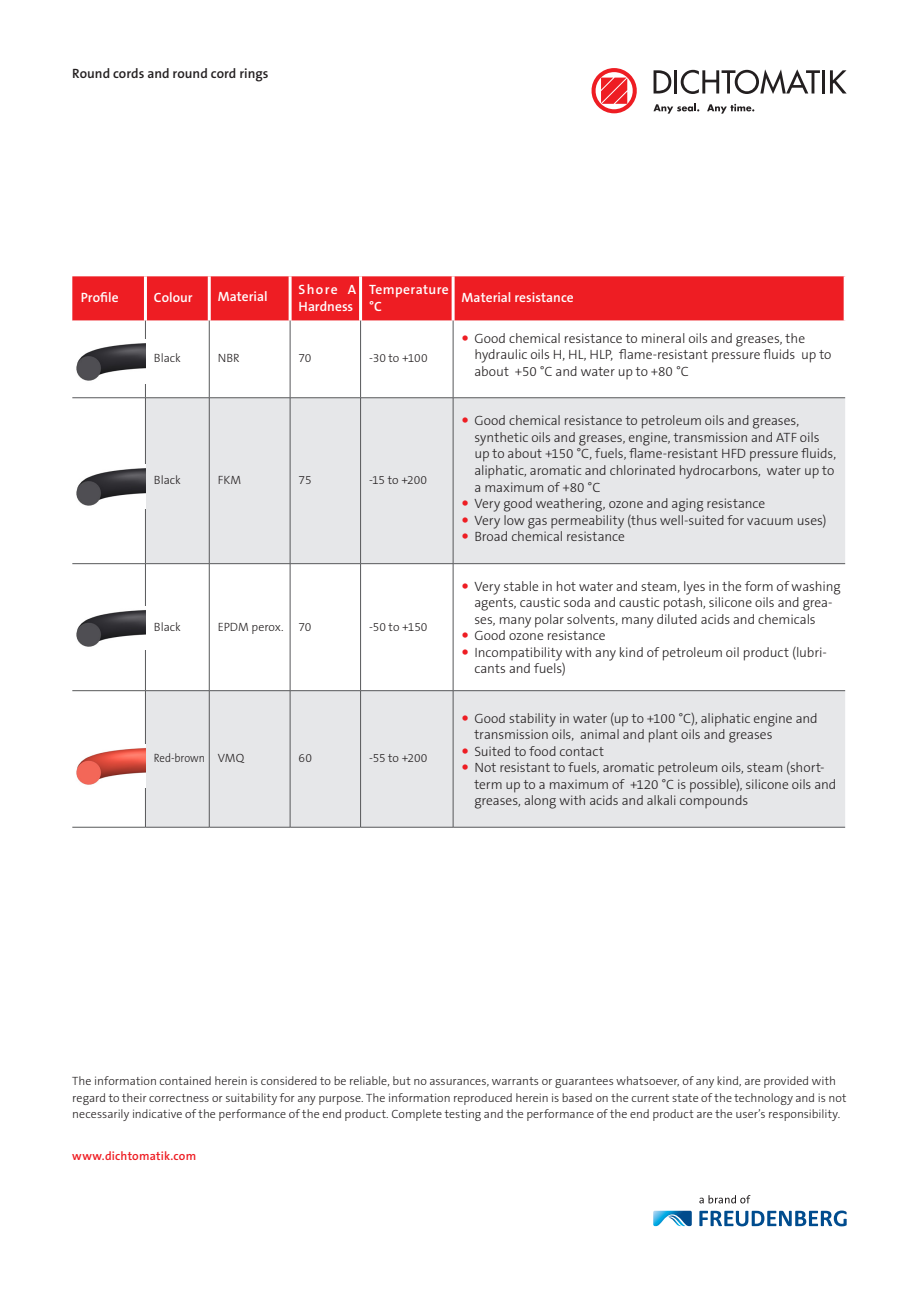
<style>
.page{position:relative;width:919px;height:1289px;background:#fff}
.page>*{position:absolute;margin:0;border:0;box-sizing:border-box;transform-origin:0 0}
.t1{font:300 13.5px/16.5px "The Sans B W3";letter-spacing:-.005em;color:#231f20}
.Table_head_in_white{font:600 13.5px/16.5px "The Sans B W6";letter-spacing:.005em;color:#fff}
.Chapter{font:600 13.5px "The Sans B W6";color:#231f20}
.Table_head_in_white-2{font:600 13.5px/16.5px "The Sans B W6";letter-spacing:.025em;color:#fff}
.Table_content_black{font:300 12px/16.5px "The Sans B W3";color:#231f20}
.t2{font:600 12px "The Sans B W6";letter-spacing:.015em;color:#ee1d23}
.Table_content_black-2{font:300 12px "The Sans B W3";color:#231f20;scale:.9 1}
</style>
<div class="page">
<svg style="left:699px;top:1210px;width:147px;height:16px"></svg>
<svg style="left:653px;top:1210px;width:38px;height:16px"></svg>
<svg style="left:699px;top:1195px;width:51px;height:8px"></svg>
<svg style="left:591px;top:68px;width:46px;height:45px"></svg>
<svg style="left:653px;top:70px;width:18px;height:23px"></svg>
<hr style="left:674px;top:70px;width:3px;height:23px;background:#231f20">
<svg style="left:680px;top:69px;width:139px;height:25px"></svg>
<hr style="left:822px;top:70px;width:3px;height:23px;background:#231f20">
<svg style="left:830px;top:70px;width:16px;height:23px"></svg>
<svg style="left:653px;top:104px;width:46px;height:10px"></svg>
<svg style="left:707px;top:104px;width:47px;height:10px"></svg>
<div style="left:72px;top:276px;width:771px;height:44px;background:#ee1d23"></div>
<svg style="left:146px;top:398px;width:699px;height:429px;fill:#e6e7e9"></svg>
<hr style="left:144px;top:276px;width:3px;height:44px;background:#fff">
<hr style="left:208px;top:276px;width:3px;height:44px;background:#fff">
<hr style="left:288px;top:276px;width:3px;height:44px;background:#fff">
<hr style="left:359px;top:276px;width:3px;height:44px;background:#fff">
<hr style="left:451px;top:276px;width:3px;height:44px;background:#fff">
<hr style="left:72px;top:397px;width:73px;height:1px;background:#57585a">
<hr style="left:145px;top:397px;width:64px;height:1px;background:#57585a">
<hr style="left:453px;top:397px;width:392px;height:1px;background:#57585a">
<hr style="left:72px;top:563px;width:73px;height:1px;background:#57585a">
<hr style="left:145px;top:563px;width:64px;height:1px;background:#57585a">
<hr style="left:453px;top:563px;width:392px;height:1px;background:#57585a">
<hr style="left:72px;top:690px;width:73px;height:1px;background:#57585a">
<hr style="left:145px;top:690px;width:64px;height:1px;background:#57585a">
<hr style="left:453px;top:690px;width:392px;height:1px;background:#57585a">
<hr style="left:72px;top:827px;width:73px;height:1px;background:#57585a">
<hr style="left:145px;top:827px;width:64px;height:1px;background:#57585a">
<hr style="left:453px;top:827px;width:392px;height:1px;background:#57585a">
<hr style="left:145px;top:320px;width:1px;height:77px;background:#57585a">
<hr style="left:145px;top:398px;width:1px;height:165px;background:#57585a">
<hr style="left:145px;top:564px;width:1px;height:126px;background:#57585a">
<hr style="left:145px;top:691px;width:1px;height:136px;background:#57585a">
<hr style="left:209px;top:320px;width:1px;height:77px;background:#57585a">
<hr style="left:290px;top:320px;width:1px;height:77px;background:#57585a">
<hr style="left:360px;top:320px;width:1px;height:77px;background:#57585a">
<hr style="left:453px;top:320px;width:1px;height:77px;background:#57585a">
<hr style="left:209px;top:397px;width:81px;height:1px;background:#57585a">
<hr style="left:209px;top:398px;width:1px;height:165px;background:#57585a">
<hr style="left:290px;top:397px;width:70px;height:1px;background:#57585a">
<hr style="left:290px;top:398px;width:1px;height:165px;background:#57585a">
<hr style="left:360px;top:397px;width:93px;height:1px;background:#57585a">
<hr style="left:360px;top:398px;width:1px;height:165px;background:#57585a">
<hr style="left:453px;top:398px;width:1px;height:165px;background:#57585a">
<hr style="left:209px;top:563px;width:81px;height:1px;background:#57585a">
<hr style="left:209px;top:564px;width:1px;height:126px;background:#57585a">
<hr style="left:290px;top:563px;width:70px;height:1px;background:#57585a">
<hr style="left:290px;top:564px;width:1px;height:126px;background:#57585a">
<hr style="left:360px;top:563px;width:93px;height:1px;background:#57585a">
<hr style="left:360px;top:564px;width:1px;height:126px;background:#57585a">
<hr style="left:453px;top:564px;width:1px;height:126px;background:#57585a">
<hr style="left:209px;top:690px;width:81px;height:1px;background:#57585a">
<hr style="left:209px;top:691px;width:1px;height:136px;background:#57585a">
<hr style="left:290px;top:690px;width:70px;height:1px;background:#57585a">
<hr style="left:290px;top:691px;width:1px;height:136px;background:#57585a">
<hr style="left:360px;top:690px;width:93px;height:1px;background:#57585a">
<hr style="left:360px;top:691px;width:1px;height:136px;background:#57585a">
<hr style="left:453px;top:691px;width:1px;height:136px;background:#57585a">
<hr style="left:209px;top:827px;width:81px;height:1px;background:#57585a">
<hr style="left:290px;top:827px;width:70px;height:1px;background:#57585a">
<hr style="left:360px;top:827px;width:93px;height:1px;background:#57585a">
<img style="left:76px;top:343px;width:69px;height:38px">
<img style="left:76px;top:468px;width:69px;height:38px">
<img style="left:76px;top:610px;width:69px;height:37px">
<img style="left:76px;top:748px;width:69px;height:37px">
<svg style="left:462px;top:418px;width:6px;height:5px"></svg>
<svg style="left:462px;top:500px;width:6px;height:5px"></svg>
<svg style="left:462px;top:517px;width:6px;height:5px"></svg>
<svg style="left:462px;top:533px;width:6px;height:5px"></svg>
<svg style="left:462px;top:583px;width:6px;height:5px"></svg>
<svg style="left:462px;top:632px;width:6px;height:5px"></svg>
<svg style="left:462px;top:649px;width:6px;height:5px"></svg>
<svg style="left:462px;top:715px;width:6px;height:5px"></svg>
<svg style="left:462px;top:748px;width:6px;height:5px"></svg>
<svg style="left:462px;top:764px;width:6px;height:5px"></svg>
<p class="Chapter" style="left:72px;top:65px;width:198px">Round cords and round cord rings</p>
<p class="Table_head_in_white" style="left:81px;top:290px;width:39px">Profile</p>
<p class="Table_head_in_white" style="left:154px;top:290px;width:40px">Colour</p>
<p class="Table_head_in_white" style="left:218px;top:288px;width:51px">Material</p>
<p class="Table_head_in_white" style="left:298px;top:281px;width:59px">Shore A<br>Hardness</p>
<p class="Table_head_in_white-2" style="left:369px;top:281px;width:81px">Temperature °C</p>
<p class="Table_head_in_white" style="left:461px;top:290px;width:114px">Material resistance</p>
<p class="Table_content_black" style="left:154px;top:350px;width:28px">Black</p>
<p class="Table_content_black" style="left:218px;top:350px;width:23px">NBR</p>
<p class="Table_content_black" style="left:298px;top:350px;width:14px">70</p>
<p class="Table_content_black" style="left:369px;top:350px;width:60px">-30 to +100</p>
<p class="Table_content_black" style="left:154px;top:472px;width:28px">Black</p>
<p class="Table_content_black" style="left:218px;top:472px;width:25px">FKM</p>
<p class="Table_content_black" style="left:298px;top:472px;width:15px">75</p>
<p class="Table_content_black" style="left:369px;top:472px;width:60px">-15 to +200</p>
<p class="Table_content_black" style="left:154px;top:618px;width:28px">Black</p>
<p class="Table_content_black" style="left:218px;top:618px;width:67px">EPDM perox.</p>
<p class="Table_content_black" style="left:298px;top:618px;width:14px">70</p>
<p class="Table_content_black" style="left:369px;top:618px;width:60px">-50 to +150</p>
<p class="Table_content_black-2" style="left:154px;top:750px;width:58px">Red-brown</p>
<p class="Table_content_black" style="left:218px;top:750px;width:28px">VMQ</p>
<p class="Table_content_black" style="left:298px;top:750px;width:15px">60</p>
<p class="Table_content_black" style="left:369px;top:750px;width:60px">-55 to +200</p>
<p class="t1" style="left:474px;top:330px;width:358px">Good chemical resistance to mineral oils and greases, the hydraulic oils H, HL, HLP, flame-resistant pressure fluids up to about +50 °C and water up to +80 °C</p>
<p class="t1" style="left:474px;top:413px;width:363px">Good chemical resistance to petroleum oils and greases, synthetic oils and greases, engine, transmission and ATF oils up to about +150 °C, fuels, flame-resistant HFD pressure fluids, aliphatic, aromatic and chlorinated hydrocarbons, water up to a maximum of +80 °C</p>
<p class="t1" style="left:474px;top:495px;width:292px">Very good weathering, ozone and aging resistance</p>
<p class="t1" style="left:474px;top:512px;width:353px">Very low gas permeability (thus well-suited for vacuum uses)</p>
<p class="t1" style="left:474px;top:528px;width:152px">Broad chemical resistance</p>
<p class="t1" style="left:474px;top:578px;width:367px">Very stable in hot water and steam, lyes in the form of washing agents, caustic soda and caustic potash, silicone oils and grea&shy;ses, many polar solvents, many diluted acids and chemicals</p>
<p class="t1" style="left:474px;top:627px;width:133px">Good ozone resistance</p>
<p class="t1" style="left:474px;top:644px;width:354px">Incompatibility with any kind of petroleum oil product (lubri&shy;cants and fuels)</p>
<p class="t1" style="left:474px;top:710px;width:345px">Good stability in water (up to +100 °C), aliphatic engine and transmission oils, animal and plant oils and greases</p>
<p class="t1" style="left:474px;top:743px;width:131px">Suited to food contact</p>
<p class="t1" style="left:474px;top:759px;width:363px">Not resistant to fuels, aromatic petroleum oils, steam (short&shy;term up to a maximum of +120 °C is possible), silicone oils and greases, along with acids and alkali compounds</p>
<p class="Table_content_black" style="left:72px;top:1072px;width:775px">The information contained herein is considered to be reliable, but no assurances, warrants or guarantees whatsoever, of any kind, are provided with regard to their correctness or suitability for any purpose. The information reproduced herein is based on the current state of the technology and is not necessarily indicative of the performance of the end product. Complete testing and the performance of the end product are the user’s responsibility.</p>
<p class="t2" style="left:72px;top:1148px;width:125px">www.dichtomatik.com</p>
</div>
